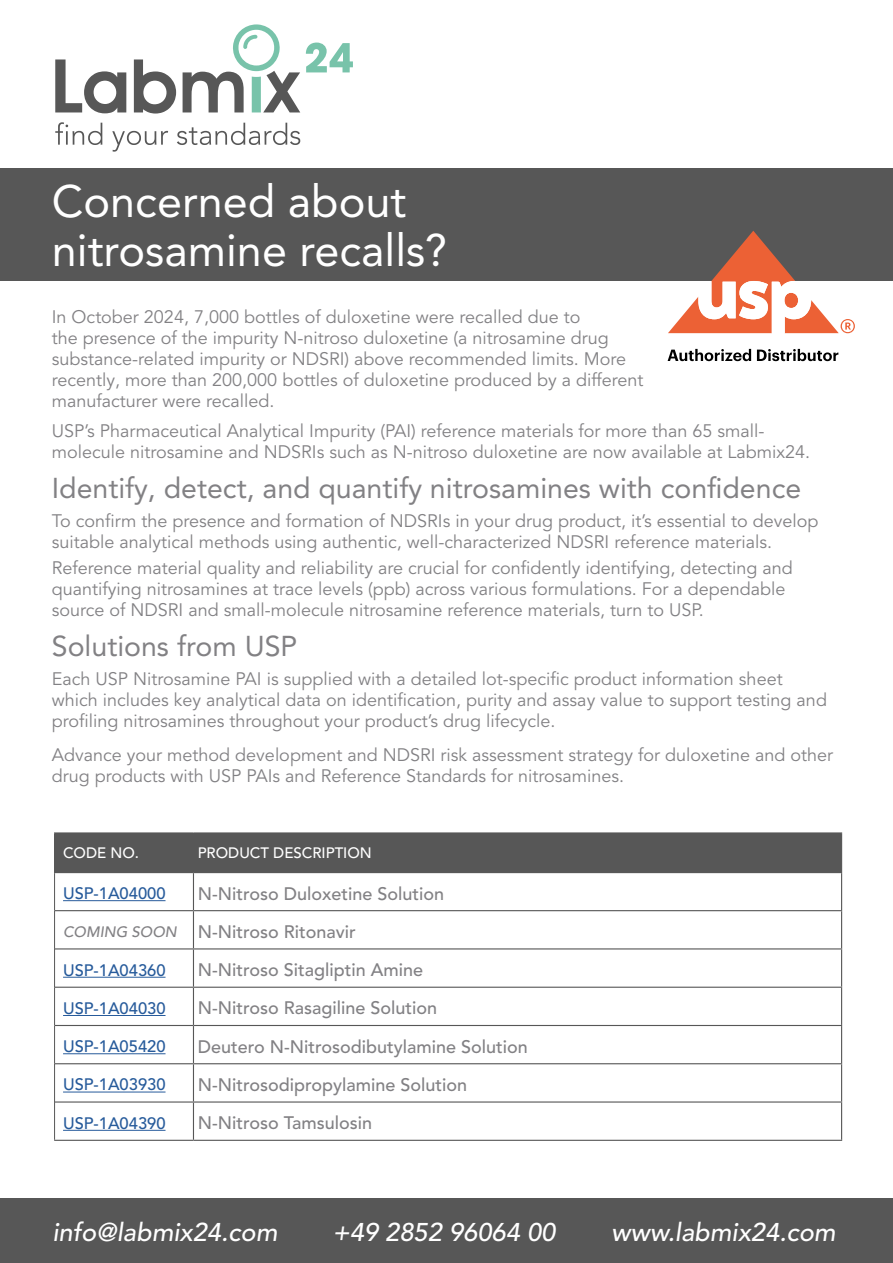
<style>
.page{position:relative;width:893px;height:1263px;background:#fff}
.page>*{position:absolute;margin:0;border:0;box-sizing:border-box;transform-origin:0 0}
.t1{font:45px "Avenir LT Pro";color:#fff}
.t2{font:28.5px "Avenir LT Pro";color:#828184}
.t3{font:italic 500 25.5px "Avenir LT Pro";color:#fff}
.t4{font:18px/21px "Avenir LT Pro";color:#828184}
.t5{font:500 18px "Avenir LT Pro";color:#828184}
.t6{font:500 16.5px "Avenir LT Pro";color:#275b9b}
.t7{font:500 15px "Avenir LT Pro";color:#fff}
.t8{font:italic 500 15px "Avenir LT Pro";color:#828184}
</style>
<div class="page">
<svg style="left:55px;top:59px;width:71px;height:54px"></svg>
<svg style="left:134px;top:59px;width:42px;height:55px"></svg>
<svg style="left:306px;top:43px;width:47px;height:29px"></svg>
<svg style="left:183px;top:24px;width:117px;height:88px"></svg>
<svg style="left:55px;top:122px;width:47px;height:23px"></svg>
<svg style="left:112px;top:131px;width:56px;height:21px"></svg>
<svg style="left:177px;top:123px;width:123px;height:22px"></svg>
<div style="left:0;top:1198px;width:893px;height:65px;background:#575757"></div>
<div style="left:0;top:168px;width:893px;height:113px;background:#575757"></div>
<svg style="left:668px;top:349px;width:170px;height:12px"></svg>
<svg style="left:668px;top:231px;width:187px;height:102px"></svg>
<div style="left:55px;top:833px;width:786px;height:39px;background:#575757"></div>
<hr style="left:54px;top:873px;width:1px;height:38px;background:#575757">
<hr style="left:54px;top:911px;width:1px;height:38px;background:#575757">
<hr style="left:54px;top:949px;width:1px;height:38px;background:#575757">
<hr style="left:54px;top:987px;width:1px;height:38px;background:#575757">
<hr style="left:54px;top:1025px;width:1px;height:39px;background:#575757">
<hr style="left:54px;top:1064px;width:1px;height:38px;background:#575757">
<hr style="left:54px;top:1102px;width:1px;height:38px;background:#575757">
<hr style="left:193px;top:873px;width:1px;height:37px;background:#575757">
<hr style="left:841px;top:873px;width:1px;height:37px;background:#575757">
<hr style="left:55px;top:910px;width:138px;height:1px;background:#575757">
<hr style="left:193px;top:910px;width:649px;height:1px;background:#575757">
<hr style="left:193px;top:911px;width:1px;height:37px;background:#575757">
<hr style="left:841px;top:911px;width:1px;height:37px;background:#575757">
<hr style="left:55px;top:948px;width:138px;height:1px;background:#575757">
<hr style="left:193px;top:948px;width:649px;height:1px;background:#575757">
<hr style="left:193px;top:949px;width:1px;height:38px;background:#575757">
<hr style="left:841px;top:949px;width:1px;height:38px;background:#575757">
<hr style="left:55px;top:987px;width:138px;height:1px;background:#575757">
<hr style="left:193px;top:987px;width:649px;height:1px;background:#575757">
<hr style="left:193px;top:988px;width:1px;height:37px;background:#575757">
<hr style="left:841px;top:988px;width:1px;height:37px;background:#575757">
<hr style="left:55px;top:1025px;width:138px;height:1px;background:#575757">
<hr style="left:193px;top:1025px;width:649px;height:1px;background:#575757">
<hr style="left:193px;top:1026px;width:1px;height:37px;background:#575757">
<hr style="left:841px;top:1026px;width:1px;height:37px;background:#575757">
<hr style="left:55px;top:1063px;width:138px;height:1px;background:#575757">
<hr style="left:193px;top:1063px;width:649px;height:1px;background:#575757">
<hr style="left:193px;top:1064px;width:1px;height:37px;background:#575757">
<hr style="left:841px;top:1064px;width:1px;height:37px;background:#575757">
<hr style="left:55px;top:1101px;width:138px;height:1px;background:#575757">
<hr style="left:193px;top:1101px;width:649px;height:1px;background:#575757">
<hr style="left:193px;top:1102px;width:1px;height:38px;background:#575757">
<hr style="left:841px;top:1102px;width:1px;height:38px;background:#575757">
<hr style="left:54px;top:1140px;width:139px;height:1px;background:#575757">
<hr style="left:193px;top:1140px;width:649px;height:1px;background:#575757">
<hr style="left:54px;top:832px;width:139px;height:1px;background:#575757">
<hr style="left:54px;top:833px;width:1px;height:39px;background:#575757">
<hr style="left:193px;top:832px;width:649px;height:1px;background:#575757">
<hr style="left:193px;top:833px;width:1px;height:39px;background:#575757">
<hr style="left:841px;top:833px;width:1px;height:39px;background:#575757">
<hr style="left:54px;top:872px;width:139px;height:1px;background:#575757">
<hr style="left:193px;top:872px;width:649px;height:1px;background:#575757">
<hr style="left:63px;top:900px;width:103px;height:1px;background:#275b9b">
<hr style="left:63px;top:977px;width:103px;height:1px;background:#275b9b">
<hr style="left:63px;top:1015px;width:103px;height:1px;background:#275b9b">
<hr style="left:63px;top:1053px;width:103px;height:1px;background:#275b9b">
<hr style="left:63px;top:1091px;width:103px;height:1px;background:#275b9b">
<hr style="left:63px;top:1130px;width:103px;height:1px;background:#275b9b">
<p class="t1" style="left:52px;top:174px;width:356px">Concerned about</p>
<p class="t1" style="left:52px;top:223px;width:397px">nitrosamine recalls?</p>
<p class="t4" style="left:52px;top:307px;width:593px">In October 2024, 7,000 bottles of duloxetine were recalled due to<br>the presence of the impurity N-nitroso duloxetine (a nitrosamine drug substance-related impurity or NDSRI) above recommended limits. More recently, more than 200,000 bottles of duloxetine produced by a different manufacturer were recalled.</p>
<p class="t4" style="left:52px;top:420px;width:760px">USP’s Pharmaceutical Analytical Impurity (PAI) reference materials for more than 65 small&shy;molecule nitrosamine and NDSRIs such as N-nitroso duloxetine are now available at Labmix24.</p>
<p class="t2" style="left:52px;top:470px;width:751px">Identify, detect, and quantify nitrosamines with confidence</p>
<p class="t4" style="left:52px;top:511px;width:768px">To confirm the presence and formation of NDSRIs in your drug product, it’s essential to develop suitable analytical methods using authentic, well-characterized NDSRI reference materials.</p>
<p class="t4" style="left:52px;top:557px;width:742px">Reference material quality and reliability are crucial for confidently identifying, detecting and quantifying nitrosamines at trace levels (ppb) across various formulations. For a dependable source of NDSRI and small-molecule nitrosamine reference materials, turn to USP.</p>
<p class="t2" style="left:52px;top:628px;width:247px">Solutions from USP</p>
<p class="t4" style="left:52px;top:669px;width:777px">Each USP Nitrosamine PAI is supplied with a detailed lot-specific product information sheet which includes key analytical data on identification, purity and assay value to support testing and profiling nitrosamines throughout your product’s drug lifecycle.</p>
<p class="t4" style="left:52px;top:745px;width:783px">Advance your method development and NDSRI risk assessment strategy for duloxetine and other drug products with USP PAIs and Reference Standards for nitrosamines.</p>
<p class="t7" style="left:63px;top:843px;width:78px">CODE NO.</p>
<p class="t7" style="left:198px;top:843px;width:176px">PRODUCT DESCRIPTION</p>
<p class="t6" style="left:63px;top:883px;width:104px">USP-1A04000</p>
<p class="t5" style="left:198px;top:883px;width:248px">N-Nitroso Duloxetine Solution</p>
<p class="t8" style="left:63px;top:922px;width:115px">COMING SOON</p>
<p class="t5" style="left:198px;top:921px;width:160px">N-Nitroso Ritonavir</p>
<p class="t6" style="left:63px;top:960px;width:104px">USP-1A04360</p>
<p class="t5" style="left:198px;top:959px;width:227px">N-Nitroso Sitagliptin Amine</p>
<p class="t6" style="left:63px;top:998px;width:104px">USP-1A04030</p>
<p class="t5" style="left:198px;top:997px;width:241px">N-Nitroso Rasagiline Solution</p>
<p class="t6" style="left:63px;top:1036px;width:104px">USP-1A05420</p>
<p class="t5" style="left:198px;top:1036px;width:332px">Deutero N-Nitrosodibutylamine Solution</p>
<p class="t6" style="left:63px;top:1075px;width:104px">USP-1A03930</p>
<p class="t5" style="left:198px;top:1074px;width:271px">N-Nitrosodipropylamine Solution</p>
<p class="t6" style="left:63px;top:1113px;width:104px">USP-1A04390</p>
<p class="t5" style="left:198px;top:1112px;width:176px">N-Nitroso Tamsulosin</p>
<h3 class="t3" style="left:52px;top:1217px;width:226px">info@labmix24.com</h3>
<h3 class="t3" style="left:333px;top:1217px;width:224px">+49 2852 96064 00</h3>
<h3 class="t3" style="left:611px;top:1217px;width:226px">www.labmix24.com</h3>
</div>
